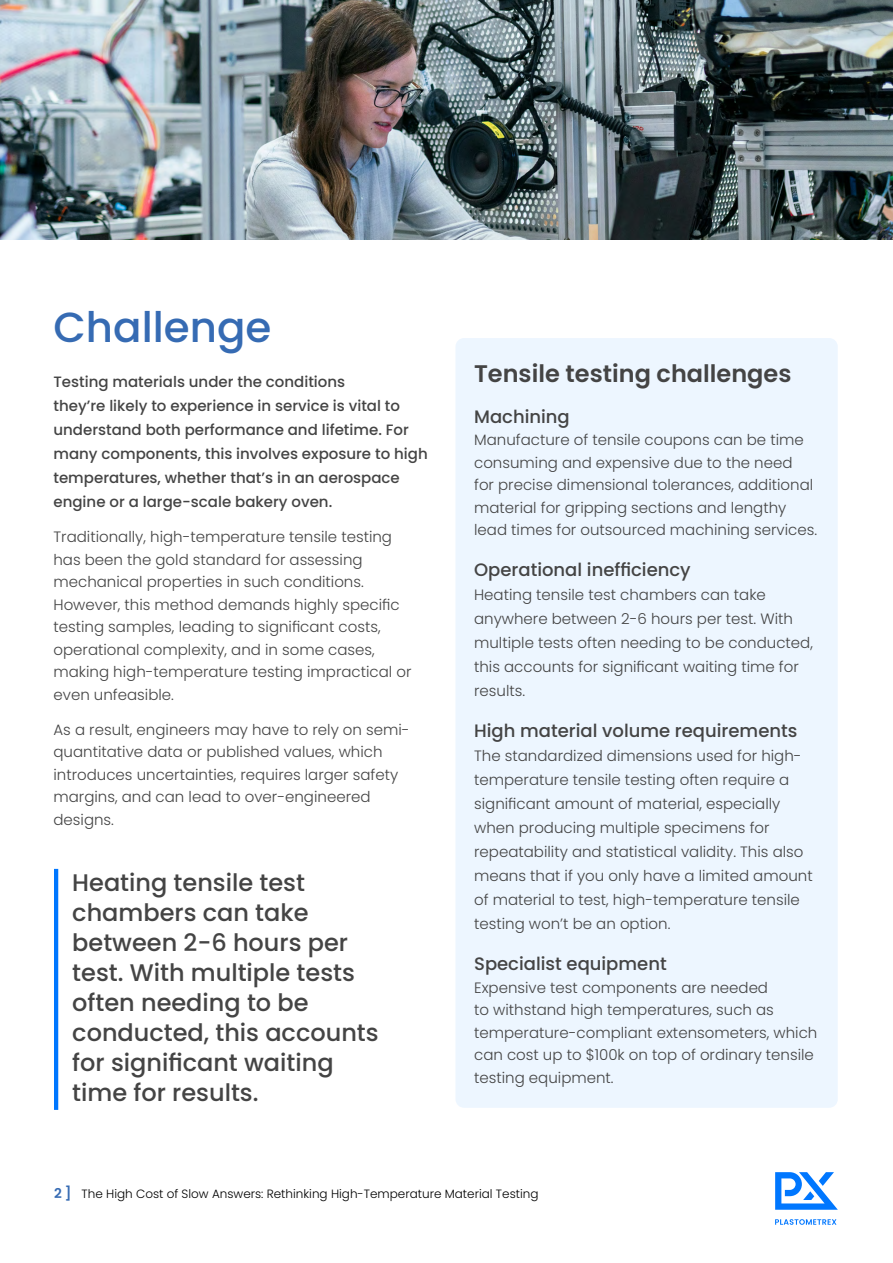
<style>
.page{position:relative;width:893px;height:1263px;background:#fff}
.page>*{position:absolute;margin:0;border:0;box-sizing:border-box;transform-origin:0 0}
.t1{font:500 42px "Poppins";color:#366bb3}
.t2{font:500 24px/30px "Poppins";color:#444}
.t3{font:600 24px "Poppins";color:#444}
.t4{font:500 18px "Poppins";color:#444}
.t5{font:300 15px/22.5px "Poppins";color:#444}
.t6{font:500 15px/24px "Poppins";color:#444}
.t7{font:300 12px "Poppins";color:#000}
.s1{font-weight:600;font-size:13.5px;color:#366bb3}
</style>
<div class="page">
<svg style="left:775px;top:1172px;width:63px;height:38px"></svg>
<svg style="left:775px;top:1219px;width:61px;height:6px"></svg>
<div style="left:455px;top:338px;width:383px;height:770px;background:#edf6ff;border-radius:9px"></div>
<img style="left:0;top:0;width:893px;height:239px">
<hr style="left:54px;top:869px;width:4px;height:241px;background:#07f">
<h1 class="t1" style="left:53px;top:303px;width:219px">Challenge</h1>
<p class="t6" style="left:53px;top:370px;width:376px">Testing materials under the conditions<br>they’re likely to experience in service is vital to understand both performance and lifetime. For many components, this involves exposure to high temperatures, whether that’s in an aerospace engine or a large-scale bakery oven.</p>
<p class="t5" style="left:53px;top:526px;width:360px">Traditionally, high-temperature tensile testing has been the gold standard for assessing mechanical properties in such conditions.<br>However, this method demands highly specific testing samples, leading to significant costs, operational complexity, and in some cases, making high-temperature testing impractical or even unfeasible.</p>
<p class="t5" style="left:53px;top:718px;width:358px">As a result, engineers may have to rely on semi&shy;quantitative data or published values, which introduces uncertainties, requires larger safety margins, and can lead to over-engineered designs.</p>
<h2 class="t2" style="left:72px;top:867px;width:308px">Heating tensile test chambers can take between 2-6 hours per test. With multiple tests often needing to be conducted, this accounts for significant waiting time for results.</h2>
<h2 class="t3" style="left:474px;top:359px;width:319px">Tensile testing challenges</h2>
<p class="t4" style="left:474px;top:406px;width:97px">Machining</p>
<p class="t5" style="left:474px;top:429px;width:344px">Manufacture of tensile coupons can be time consuming and expensive due to the need<br>for precise dimensional tolerances, additional material for gripping sections and lengthy lead times for outsourced machining services.</p>
<p class="t4" style="left:474px;top:559px;width:218px">Operational inefficiency</p>
<p class="t5" style="left:474px;top:583px;width:340px;line-height:24px">Heating tensile test chambers can take anywhere between 2-6 hours per test. With multiple tests often needing to be conducted, this accounts for significant waiting time for results.</p>
<p class="t4" style="left:474px;top:720px;width:325px">High material volume requirements</p>
<p class="t5" style="left:474px;top:744px;width:340px;line-height:24px">The standardized dimensions used for high&shy;temperature tensile testing often require a significant amount of material, especially when producing multiple specimens for repeatability and statistical validity. This also means that if you only have a limited amount of material to test, high-temperature tensile testing won’t be an option.</p>
<p class="t4" style="left:474px;top:953px;width:194px">Specialist equipment</p>
<p class="t5" style="left:474px;top:976px;width:345px">Expensive test components are needed<br>to withstand high temperatures, such as temperature-compliant extensometers, which can cost up to $100k on top of ordinary tensile testing equipment.</p>
<p class="t7" style="left:54px;top:1187px;width:486px"><span class="s1">2 ]</span> The High Cost of Slow Answers: Rethinking High-Temperature Material Testing</p>
</div>
